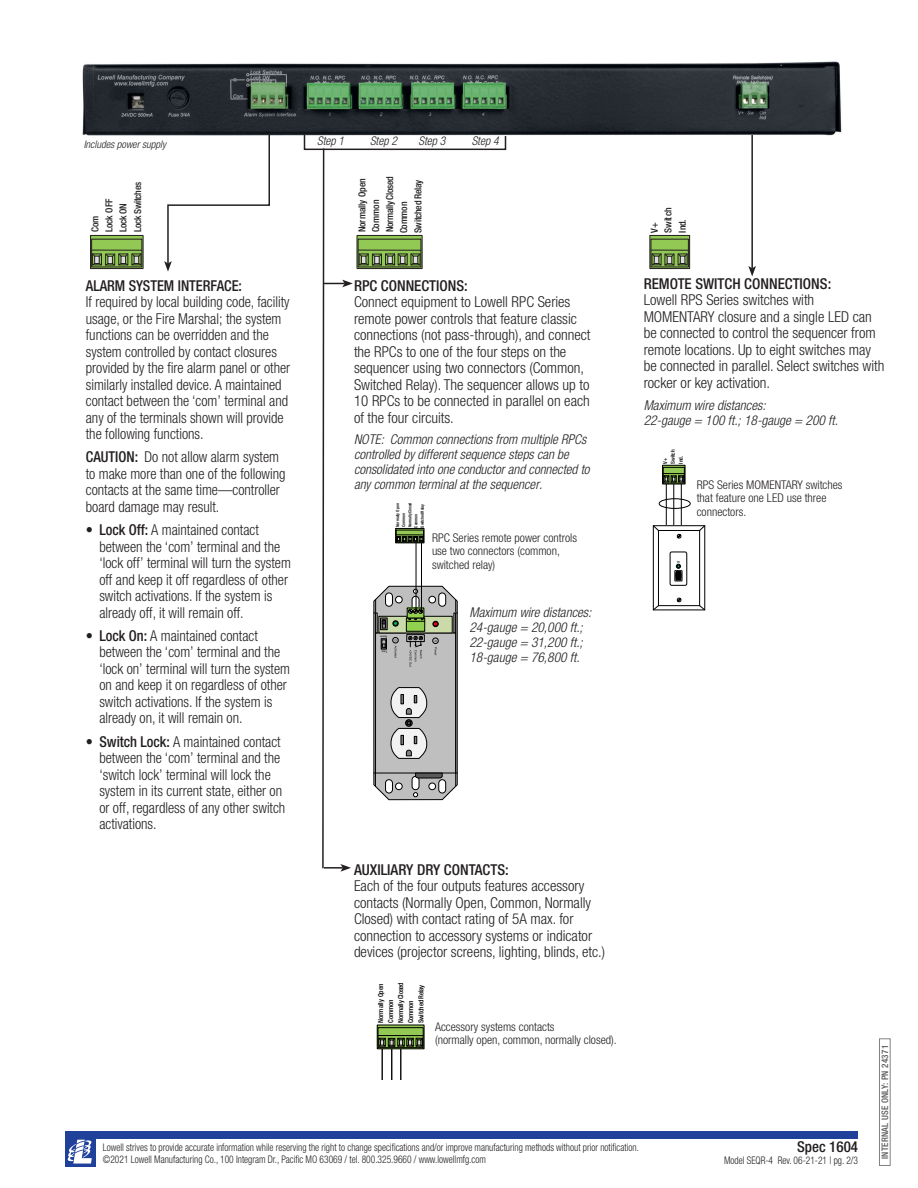
<style>
.page{position:relative;width:918px;height:1188px;background:#fff}
.page>*{position:absolute;margin:0;border:0;box-sizing:border-box;transform-origin:0 0}
.Drawing_-_Descriptio{font:300 condensed 15px/16.5px "Helvetica Neue LT Std";color:#231f20;scale:.96 1}
.Drawing_-_Descriptio-2{font:300 condensed 15px/16.5px "Helvetica Neue LT Std";color:#231f20}
.Drawing_-_Descriptio-3{font:500 condensed 15px "Helvetica Neue LT Std";color:#231f20}
.Drawing_-_Descriptio-4{font:500 condensed 15px "Helvetica Neue LT Std";color:#231f20;scale:.96 1}
.Drawing_-_Descriptio-5{font:italic 300 condensed 13.5px/15px "Helvetica Neue LT Std";color:#231f20}
.Drawing_-_Descriptio-6{font:300 condensed 12px/13.5px "Helvetica Neue LT Std";color:#231f20}
.Product_-_Body_Descr{font:italic 300 condensed 12px "Helvetica Neue LT Std";color:#231f20}
.t1{font:300 condensed 10.5px/12px "Helvetica Neue LT Std";color:#231f20;scale:.9 1}
.Drawing_-_Descriptio-7{font:italic 300 condensed 10.5px "Helvetica Neue LT Std";color:#231f20}
.t2{font:500 condensed 9.6px/14px "Helvetica Neue LT Std";letter-spacing:-.025em;color:#231f20}
.t3{font:500 condensed 9px "Helvetica Neue LT Std";letter-spacing:.03em;color:#57585a}
.t4{font:500 condensed 6.9px/10.1px "Helvetica Neue LT Std";letter-spacing:-.025em;color:#000}
.t5{font:500 condensed 5.4px "Helvetica Neue LT Std";color:#000}
.t6{font:500 condensed 4.2px/6.1px "Helvetica Neue LT Std";letter-spacing:-.025em;color:#000}
.s1{font-weight:500}
</style>
<div class="page">
<div style="left:65px;top:1131px;width:793px;height:7px;background:#20419a"></div>
<div style="left:65px;top:1133px;width:30px;height:34px;background:#20419a"></div>
<svg style="left:67px;top:1140px;width:25px;height:24px"></svg>
<div style="left:879px;top:1038px;width:12px;height:128px;border:1px solid #808285"></div>
<img style="left:83px;top:61px;width:759px;height:75px">
<hr style="left:751px;top:135px;width:2px;height:133px;background:#231f20">
<svg style="left:748px;top:266px;width:8px;height:10px"></svg>
<svg style="left:164px;top:134px;width:107px;height:138px"></svg>
<svg style="left:92px;top:237px;width:49px;height:16px"></svg>
<div style="left:90px;top:235px;width:53px;height:34px;border:1px solid #231f20"></div>
<div style="left:91px;top:239px;width:51px;height:28px;border:1px solid #231f20"></div>
<hr style="left:92px;top:250px;width:50px;height:1px;background:#231f20">
<svg style="left:92px;top:253px;width:50px;height:13px"></svg>
<svg style="left:651px;top:237px;width:37px;height:26px"></svg>
<div style="left:649px;top:235px;width:41px;height:34px;border:1px solid #231f20"></div>
<div style="left:680px;top:256px;width:5px;height:8px;background:#dcdddf"></div>
<div style="left:680px;top:256px;width:5px;height:8px;border:1px solid #231f20"></div>
<div style="left:667px;top:256px;width:5px;height:8px;background:#dcdddf"></div>
<div style="left:667px;top:256px;width:5px;height:8px;border:1px solid #231f20"></div>
<div style="left:651px;top:239px;width:38px;height:28px;border:1px solid #231f20"></div>
<hr style="left:651px;top:250px;width:37px;height:1px;background:#231f20">
<div style="left:654px;top:256px;width:5px;height:8px;background:#dcdddf"></div>
<div style="left:654px;top:256px;width:5px;height:8px;border:1px solid #231f20"></div>
<svg style="left:651px;top:263px;width:37px;height:3px"></svg>
<svg style="left:651px;top:253px;width:37px;height:4px"></svg>
<hr style="left:400px;top:1048px;width:1px;height:32px;background:#000">
<hr style="left:391px;top:1048px;width:1px;height:32px;background:#000">
<hr style="left:382px;top:1048px;width:1px;height:32px;background:#000">
<svg style="left:380px;top:1029px;width:41px;height:9px"></svg>
<div style="left:377px;top:1025px;width:47px;height:24px;border:1px solid #000"></div>
<div style="left:378px;top:1027px;width:45px;height:21px;border:1px solid #000"></div>
<hr style="left:378px;top:1035px;width:45px;height:1px;background:#000">
<svg style="left:378px;top:1038px;width:45px;height:9px"></svg>
<svg style="left:303px;top:134px;width:204px;height:738px"></svg>
<hr style="left:666px;top:478px;width:1px;height:67px;background:#000">
<hr style="left:673px;top:478px;width:1px;height:67px;background:#000">
<hr style="left:681px;top:478px;width:1px;height:67px;background:#000">
<div style="left:653px;top:526px;width:52px;height:84px;background:#fff"></div>
<div style="left:653px;top:525px;width:52px;height:85px;border:1px solid #000"></div>
<div style="left:670px;top:552px;width:17px;height:33px;border:1px solid #000;border-radius:2px"></div>
<div style="left:675px;top:571px;width:7px;height:10px;border:1px solid #000"></div>
<svg style="left:676px;top:561px;width:5px;height:19px"></svg>
<div style="left:658px;top:530px;width:42px;height:76px;border:1px solid #000"></div>
<svg style="left:677px;top:598px;width:4px;height:4px"></svg>
<svg style="left:677px;top:534px;width:4px;height:5px"></svg>
<svg style="left:699px;top:525px;width:7px;height:6px"></svg>
<svg style="left:699px;top:605px;width:7px;height:6px"></svg>
<svg style="left:652px;top:605px;width:7px;height:6px"></svg>
<svg style="left:652px;top:525px;width:7px;height:6px"></svg>
<div style="left:659px;top:498px;width:32px;height:11px;border:1px solid #000;border-radius:50%"></div>
<div style="left:663px;top:465px;width:22px;height:19px;background:#93c854"></div>
<div style="left:662px;top:465px;width:23px;height:19px;border:1px solid #000"></div>
<div style="left:663px;top:467px;width:22px;height:16px;border:1px solid #000"></div>
<svg style="left:663px;top:473px;width:21px;height:10px"></svg>
<p class="Drawing_-_Descriptio-7" style="left:84px;top:139px;width:84px">Includes power supply</p>
<p class="Product_-_Body_Descr" style="left:317px;top:134px;width:28px">Step 1</p>
<p class="Product_-_Body_Descr" style="left:370px;top:134px;width:28px">Step 2</p>
<p class="Product_-_Body_Descr" style="left:419px;top:134px;width:28px">Step 3</p>
<p class="Product_-_Body_Descr" style="left:472px;top:134px;width:28px">Step 4</p>
<p class="t2" style="left:88px;top:232px;width:52px;rotate:-90deg">Com<br>Lock OFF<br>Lock ON<br>Lock Switches</p>
<p class="t2" style="left:355px;top:233px;width:59px;rotate:-90deg">Normally Open<br>Common<br>Normally Closed<br>Common<br>Switched Relay</p>
<p class="Drawing_-_Descriptio-4" style="left:86px;top:276px;width:164px">ALARM SYSTEM INTERFACE:</p>
<p class="Drawing_-_Descriptio" style="left:86px;top:293px;width:214px">If required by local building code, facility usage, or the Fire Marshal; the system functions can be overridden and the system controlled by contact closures provided by the fire alarm panel or other similarly installed device. A maintained contact between the ‘com’ terminal and any of the terminals shown will provide the following functions.</p>
<p class="Drawing_-_Descriptio" style="left:86px;top:449px;width:209px"><span class="s1">CAUTION:</span> Do not allow alarm system to make more than one of the following contacts at the same time—controller board damage may result.</p>
<p class="Drawing_-_Descriptio" style="left:99px;top:521px;width:201px;text-indent:-13px"><span class="s1">• Lock Off:</span> A maintained contact between the ‘com’ terminal and the ‘lock off’ terminal will turn the system off and keep it off regardless of other switch activations. If the system is already off, it will remain off.</p>
<p class="Drawing_-_Descriptio" style="left:99px;top:627px;width:200px;text-indent:-13px"><span class="s1">• Lock On:</span> A maintained contact between the ‘com’ terminal and the ‘lock on’ terminal will turn the system on and keep it on regardless of other switch activations. If the system is already on, it will remain on.</p>
<p class="Drawing_-_Descriptio" style="left:99px;top:733px;width:195px;text-indent:-13px"><span class="s1">• Switch Lock:</span> A maintained contact between the ‘com’ terminal and the ‘switch lock’ terminal will lock the system in its current state, either on or off, regardless of any other switch activations.</p>
<p class="Drawing_-_Descriptio-3" style="left:354px;top:276px;width:115px">RPC CONNECTIONS:</p>
<p class="Drawing_-_Descriptio-2" style="left:354px;top:293px;width:238px">Connect equipment to Lowell RPC Series remote power controls that feature classic connections (not pass-through), and connect the RPCs to one of the four steps on the sequencer using two connectors (Common, Switched Relay). The sequencer allows up to 10 RPCs to be connected in parallel on each of the four circuits.</p>
<p class="Drawing_-_Descriptio-5" style="left:354px;top:432px;width:237px">NOTE: Common connections from multiple RPCs controlled by different sequence steps can be consolidated into one conductor and connected to any common terminal at the sequencer.</p>
<p class="t6" style="left:395px;top:528px;width:26px;rotate:-90deg">Normally Open<br>Common<br>Normally Closed<br>Common<br>Switched Relay</p>
<p class="Drawing_-_Descriptio-6" style="left:432px;top:531px;width:147px">RPC Series remote power controls use two connectors (common, switched relay)</p>
<p class="Drawing_-_Descriptio-5" style="left:470px;top:605px;width:123px">Maximum wire distances:<br>24-gauge = 20,000 ft.;<br>22-gauge = 31,200 ft.;<br>18-gauge = 76,800 ft.</p>
<p class="t2" style="left:661px;top:233px;width:27px;rotate:-90deg">Switch</p>
<p class="t2" style="left:675px;top:233px;width:15px;rotate:-90deg">Ind.</p>
<p class="t2" style="left:647px;top:233px;width:12px;rotate:-90deg">V+</p>
<p class="Drawing_-_Descriptio-3" style="left:644px;top:275px;width:189px">REMOTE SWITCH CONNECTIONS:</p>
<p class="Drawing_-_Descriptio-2" style="left:644px;top:292px;width:242px">Lowell RPS Series switches with MOMENTARY closure and a single LED can be connected to control the sequencer from remote locations. Up to eight switches may be connected in parallel. Select switches with rocker or key activation.</p>
<p class="Drawing_-_Descriptio-5" style="left:644px;top:398px;width:196px">Maximum wire distances:<br>22-gauge = 100 ft.; 18-gauge = 200 ft.</p>
<p class="t5" style="left:670px;top:464px;width:16px;rotate:-90deg">Switch</p>
<p class="t5" style="left:678px;top:464px;width:9px;rotate:-90deg">Ind.</p>
<p class="t5" style="left:662px;top:464px;width:7px;rotate:-90deg">V+</p>
<p class="Drawing_-_Descriptio-6" style="left:697px;top:478px;width:147px">RPS Series MOMENTARY switches that feature one LED use three connectors.</p>
<p class="Drawing_-_Descriptio-2" style="left:354px;top:861px;width:253px"><span class="s1">AUXILIARY DRY CONTACTS:<br></span>Each of the four outputs features accessory contacts (Normally Open, Common, Normally Closed) with contact rating of 5A max. for connection to accessory systems or indicator devices (projector screens, lighting, blinds, etc.)</p>
<p class="t4" style="left:376px;top:1023px;width:43px;rotate:-90deg">Normally Open<br>Common<br>Normally Closed<br>Common<br>Switched Relay</p>
<p class="Drawing_-_Descriptio-6" style="left:435px;top:1020px;width:183px">Accessory systems contacts<br>(normally open, common, normally closed).</p>
<p class="t1" style="left:103px;top:1141px;width:597px">Lowell strives to provide accurate information while reserving the right to change specifications and/or improve manufacturing methods without prior notification. ©2021 Lowell Manufacturing Co., 100 Integram Dr., Pacific MO 63069 / tel. 800.325.9660 / www.lowellmfg.com</p>
<p class="Drawing_-_Descriptio-3" style="left:797px;top:1138px;width:63px">Spec 1604</p>
<p class="t1" style="left:724px;top:1155px;width:150px">Model SEQR-4 Rev. 06-21-21 | pg. 2/3</p>
<p class="t3" style="left:879px;top:1159px;width:115px;rotate:-90deg">INTERNAL USE ONLY: PN 24371</p>
</div>
